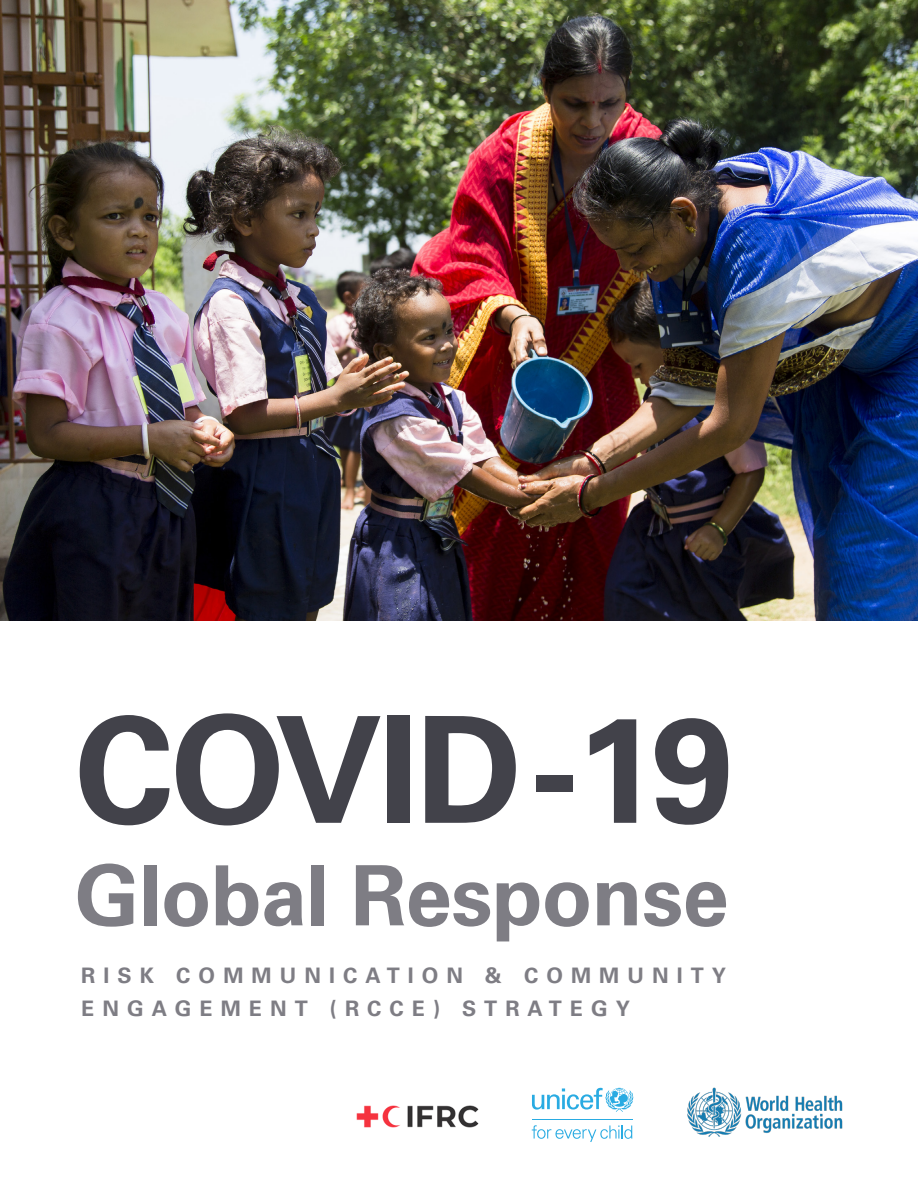
<style>
.page{position:relative;width:918px;height:1188px;background:#fff}
.page>*{position:absolute;margin:0;border:0;box-sizing:border-box;transform-origin:0 0}
.t1{font:700 148.2px "Univers LT Pro 65";letter-spacing:-.025em;color:#42424a}
.t2{font:700 83.25px "Univers LT Pro 65";letter-spacing:-.01em;color:#7e7d84}
.t3{font:700 21.3px "Univers LT Pro 65";letter-spacing:.38em;color:#7e7d84}
</style>
<div class="page">
<img style="left:0;top:0;width:918px;height:621px">
<img style="left:687px;top:1087px;width:156px;height:50px">
<img style="left:356px;top:1105px;width:123px;height:23px">
<svg style="left:532px;top:1088px;width:101px;height:24px"></svg>
<hr style="left:532px;top:1119px;width:100px;height:1px;background:#29abe2">
<svg style="left:532px;top:1125px;width:100px;height:17px"></svg>
<p class="t1" style="left:75px;top:682px;width:661px">COVID-19</p>
<p class="t2" style="left:75px;top:846px;width:656px">Global Response</p>
<p class="t3" style="left:81px;top:962px;width:646px">RISK COMMUNICATION &amp; COMMUNITY</p>
<p class="t3" style="left:81px;top:995px;width:550px">ENGAGEMENT (RCCE) STRATEGY</p>
</div>
